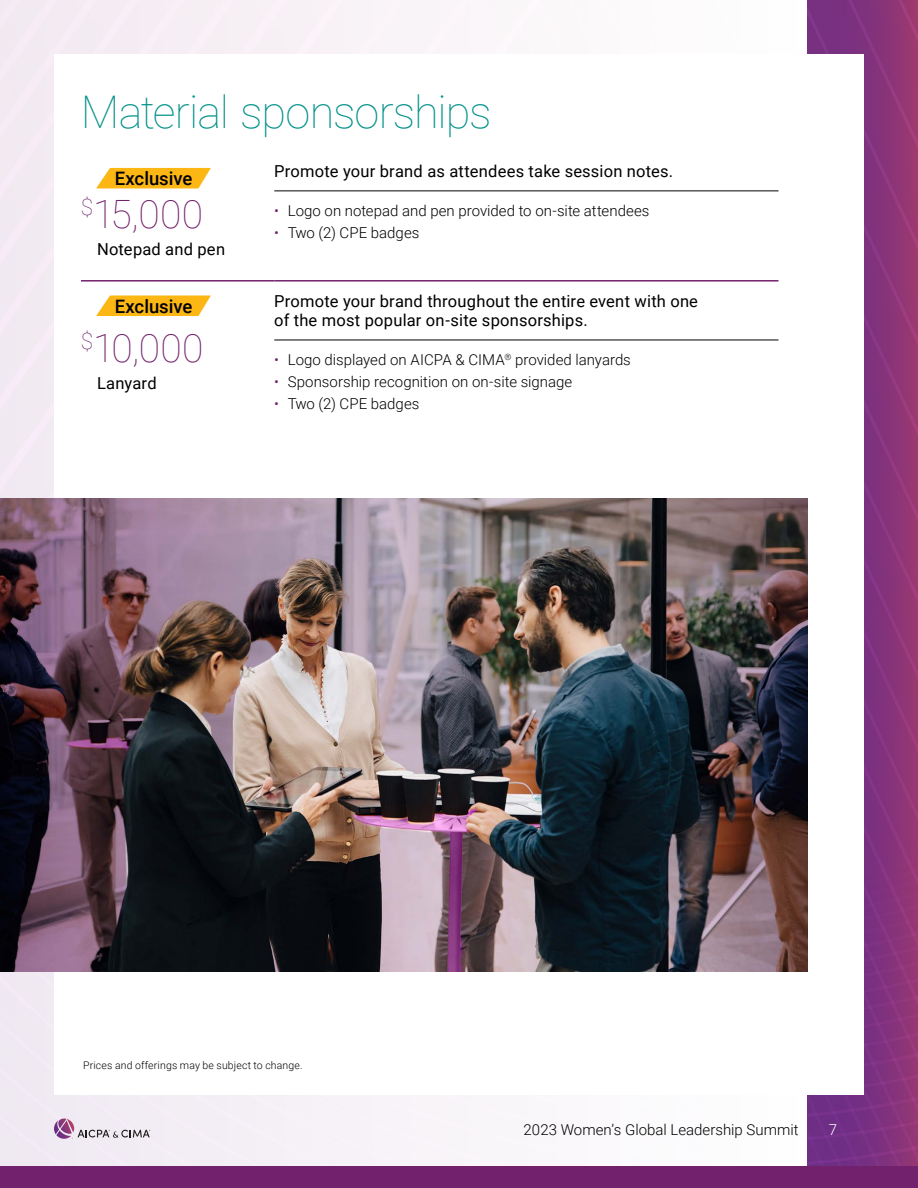
<style>
.page{position:relative;width:918px;height:1188px;background:#fff}
.page>*{position:absolute;margin:0;border:0;box-sizing:border-box;transform-origin:0 0}
.t1{font:100 45px "Roboto";letter-spacing:-.02em;color:#009189}
.t2{font:100 39px "Roboto";letter-spacing:.01em;color:#72226d}
.t3{font:500 18.6px "Roboto";color:#000}
.t4{font:16.5px/19.8px "Roboto";letter-spacing:.01em;color:#000}
.t5{font:300 15px "Roboto";color:#000}
.t6{font:300 15px "Roboto";color:#fff}
.t7{font:300 10.5px "Roboto";letter-spacing:.015em;color:#000}
.s1{color:#72226d}
</style>
<div class="page">
<img style="left:0;top:0;width:807px;height:1167px">
<img style="left:807px;top:0;width:111px;height:1167px">
<div style="left:54px;top:54px;width:810px;height:1041px;background:#fff"></div>
<svg style="left:54px;top:1119px;width:96px;height:20px;background:#cebfce"></svg>
<hr style="left:274px;top:191px;width:504px;height:1px;background:#000">
<hr style="left:274px;top:340px;width:504px;height:1px;background:#000">
<hr style="left:81px;top:280px;width:193px;height:2px;background:#72226d">
<hr style="left:274px;top:280px;width:504px;height:2px;background:#72226d">
<div style="left:0;top:1167px;width:918px;height:21px;background:#72226d"></div>
<svg style="left:96px;top:168px;width:115px;height:20px;background:#fdbf2f"></svg>
<svg style="left:96px;top:295px;width:115px;height:21px;background:#fdc034"></svg>
<img style="left:0;top:499px;width:807px;height:473px">
<h1 class="t1" style="left:81px;top:81px;width:412px">Material sponsorships</h1>
<p class="t3" style="left:115px;top:166px;width:79px">Exclusive</p>
<h2 class="t2" style="left:81px;top:187px;width:124px"><sup>$</sup>15,000</h2>
<p class="t4" style="left:97px;top:239px;width:130px">Notepad and pen</p>
<p class="t3" style="left:115px;top:293px;width:79px">Exclusive</p>
<h2 class="t2" style="left:81px;top:321px;width:124px"><sup>$</sup>10,000</h2>
<p class="t4" style="left:97px;top:372px;width:61px">Lanyard</p>
<p class="t4" style="left:274px;top:161px;width:400px">Promote your brand as attendees take session notes.</p>
<p class="t5" style="left:274px;top:200px;width:377px"><span class="s1">•</span> Logo on notepad and pen provided to on-site attendees</p>
<p class="t5" style="left:274px;top:222px;width:147px"><span class="s1">•</span> Two (2) CPE badges</p>
<p class="t4" style="left:274px;top:290px;width:425px">Promote your brand throughout the entire event with one of the most popular on-site sponsorships.</p>
<p class="t5" style="left:274px;top:349px;width:358px"><span class="s1">•</span> Logo displayed on AICPA &amp; CIMA<sup>®</sup> provided lanyards</p>
<p class="t5" style="left:274px;top:371px;width:299px"><span class="s1">•</span> Sponsorship recognition on on-site signage</p>
<p class="t5" style="left:274px;top:394px;width:147px"><span class="s1">•</span> Two (2) CPE badges</p>
<p class="t7" style="left:83px;top:1058px;width:221px">Prices and offerings may be subject to change.</p>
<p class="t5" style="left:524px;top:1119px;width:277px">2023 Women’s Global Leadership Summit</p>
<p class="t6" style="left:829px;top:1119px;width:10px">7</p>
</div>
